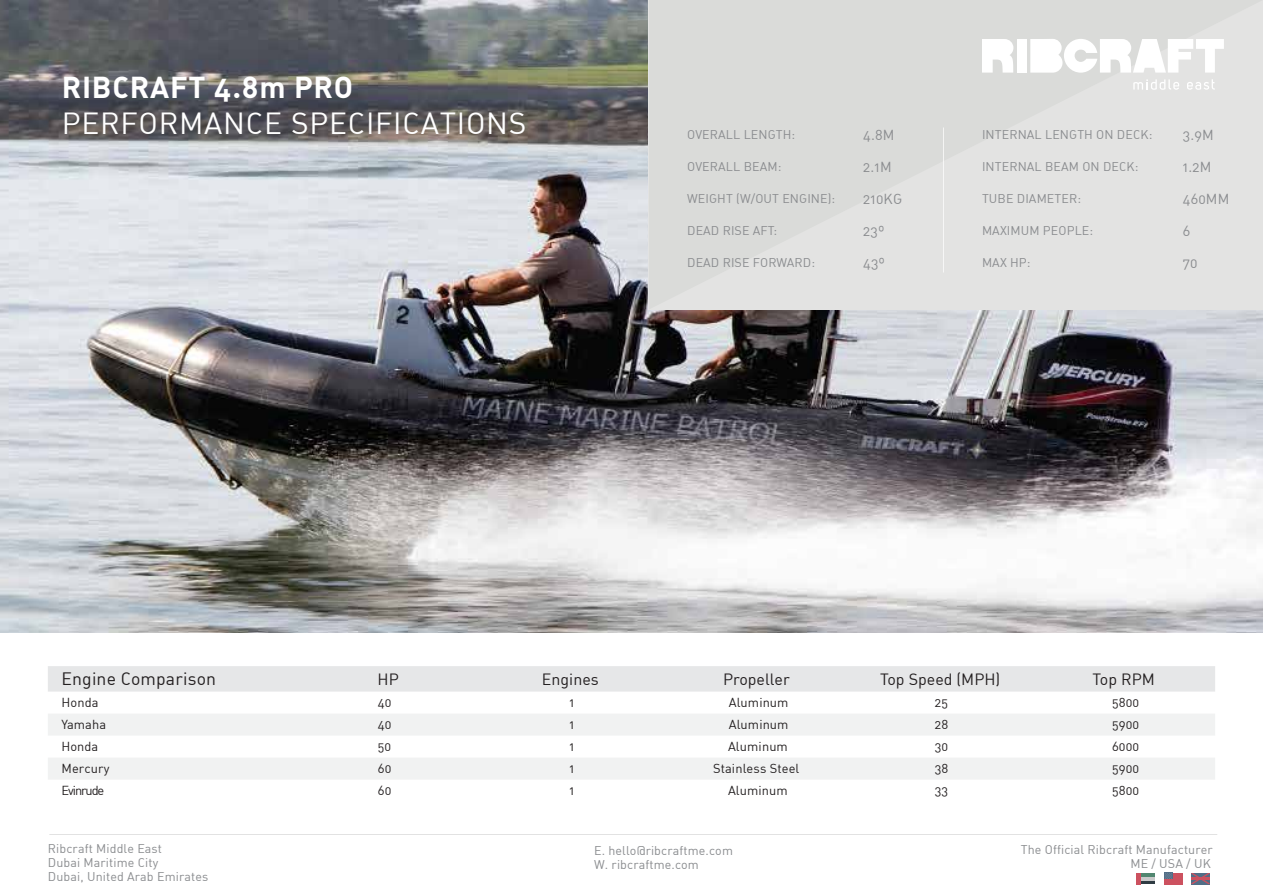
<style>
.page{position:relative;width:1263px;height:893px;background:#fff}
.page>*{position:absolute;margin:0;border:0;box-sizing:border-box;transform-origin:0 0}
.t1{font:29.85px "DIN Regular Alternate";letter-spacing:.025em;color:#fff}
.t2{font:29.85px "DIN Bold Alternate";letter-spacing:.025em;color:#fff}
.t3{font:17.55px "DIN Regular Alternate";letter-spacing:.01em;color:#231f20}
.t4{font:16.05px "DIN Regular Alternate";color:#231f20}
.t5{font:14.25px "DIN Regular Alternate";letter-spacing:.01em;color:#8a8c8f}
.t6{font:12.75px "DIN Regular Alternate";letter-spacing:.01em;color:#231f20}
.t7{font:12.75px "DIN Regular Alternate";letter-spacing:-.08em;color:#231f20}
.t8{font:12.45px/14px "DIN Regular Alternate";letter-spacing:.01em;color:#8a8c8f}
</style>
<div class="page">
<img style="left:0;top:0;width:1263px;height:633px">
<svg style="left:1164px;top:873px;width:18px;height:11px"></svg>
<svg style="left:1191px;top:873px;width:19px;height:11px"></svg>
<hr style="left:1141px;top:873px;width:14px;height:4px;background:#518670">
<svg style="left:1141px;top:880px;width:14px;height:4px"></svg>
<hr style="left:1141px;top:877px;width:14px;height:3px;background:#c9c9ca">
<div style="left:1136px;top:873px;width:5px;height:11px;background:#cc515f"></div>
<hr style="left:49px;top:834px;width:1168px;height:1px;background:#000">
<svg style="left:649px;top:0;width:614px;height:309px;background:#dedfdd"></svg>
<hr style="left:943px;top:128px;width:1px;height:145px;background:#fff">
<div style="left:1017px;top:39px;width:10px;height:34px;background:#fff"></div>
<svg style="left:982px;top:39px;width:31px;height:34px"></svg>
<svg style="left:1030px;top:39px;width:194px;height:34px"></svg>
<svg style="left:1133px;top:79px;width:46px;height:11px"></svg>
<svg style="left:1187px;top:79px;width:28px;height:11px"></svg>
<div style="left:48px;top:666px;width:1167px;height:26px;background:#e6e7e8"></div>
<svg style="left:48px;top:714px;width:1167px;height:65px;fill:#f1f2f2"></svg>
<h1 class="t2" style="left:62px;top:77px;width:293px">RIBCRAFT 4.8m PRO</h1>
<h1 class="t1" style="left:62px;top:110px;width:466px">PERFORMANCE SPECIFICATIONS</h1>
<p class="t8" style="left:687px;top:129px;width:110px">OVERALL LENGTH:</p>
<p class="t5" style="left:863px;top:129px;width:33px">4.8M</p>
<p class="t8" style="left:982px;top:129px;width:172px">INTERNAL LENGTH ON DECK:</p>
<p class="t5" style="left:1183px;top:129px;width:32px">3.9M</p>
<p class="t8" style="left:687px;top:161px;width:96px">OVERALL BEAM:</p>
<p class="t5" style="left:863px;top:161px;width:30px">2.1M</p>
<p class="t8" style="left:982px;top:161px;width:158px">INTERNAL BEAM ON DECK:</p>
<p class="t5" style="left:1183px;top:161px;width:30px">1.2M</p>
<p class="t8" style="left:687px;top:193px;width:150px">WEIGHT (W/OUT ENGINE):</p>
<p class="t5" style="left:863px;top:193px;width:40px">210KG</p>
<p class="t8" style="left:982px;top:193px;width:101px">TUBE DIAMETER:</p>
<p class="t5" style="left:1183px;top:193px;width:48px">460MM</p>
<p class="t8" style="left:687px;top:225px;width:92px">DEAD RISE AFT:</p>
<p class="t5" style="left:863px;top:225px;width:23px">23º</p>
<p class="t8" style="left:982px;top:225px;width:113px">MAXIMUM PEOPLE:</p>
<p class="t5" style="left:1183px;top:225px;width:9px">6</p>
<p class="t8" style="left:687px;top:257px;width:129px">DEAD RISE FORWARD:</p>
<p class="t5" style="left:863px;top:257px;width:23px">43º</p>
<p class="t8" style="left:982px;top:257px;width:50px">MAX HP:</p>
<p class="t5" style="left:1183px;top:257px;width:16px">70</p>
<h2 class="t3" style="left:61px;top:671px;width:156px">Engine Comparison</h2>
<p class="t4" style="left:378px;top:672px;width:23px">HP</p>
<p class="t4" style="left:542px;top:672px;width:58px">Engines</p>
<p class="t4" style="left:723px;top:672px;width:68px">Propeller</p>
<p class="t4" style="left:880px;top:672px;width:122px">Top Speed (MPH)</p>
<p class="t4" style="left:1092px;top:672px;width:64px">Top RPM</p>
<p class="t6" style="left:61px;top:697px;width:39px">Honda</p>
<p class="t6" style="left:378px;top:697px;width:15px">40</p>
<p class="t6" style="left:570px;top:697px;width:6px">1</p>
<p class="t6" style="left:729px;top:697px;width:61px">Aluminum</p>
<p class="t6" style="left:935px;top:697px;width:15px">25</p>
<p class="t6" style="left:1112px;top:697px;width:29px">5800</p>
<p class="t6" style="left:61px;top:719px;width:46px">Yamaha</p>
<p class="t6" style="left:378px;top:719px;width:15px">40</p>
<p class="t6" style="left:570px;top:719px;width:6px">1</p>
<p class="t6" style="left:729px;top:719px;width:61px">Aluminum</p>
<p class="t6" style="left:935px;top:719px;width:15px">28</p>
<p class="t6" style="left:1112px;top:719px;width:29px">5900</p>
<p class="t6" style="left:61px;top:741px;width:38px">Honda</p>
<p class="t6" style="left:378px;top:741px;width:15px">50</p>
<p class="t6" style="left:570px;top:741px;width:6px">1</p>
<p class="t6" style="left:728px;top:741px;width:61px">Aluminum</p>
<p class="t6" style="left:935px;top:741px;width:15px">30</p>
<p class="t6" style="left:1112px;top:741px;width:29px">6000</p>
<p class="t6" style="left:61px;top:763px;width:49px">Mercury</p>
<p class="t6" style="left:378px;top:763px;width:15px">60</p>
<p class="t6" style="left:570px;top:763px;width:6px">1</p>
<p class="t6" style="left:728px;top:785px;width:61px">Aluminum</p>
<p class="t6" style="left:713px;top:763px;width:88px">Stainless Steel</p>
<p class="t6" style="left:935px;top:763px;width:15px">38</p>
<p class="t6" style="left:1112px;top:763px;width:29px">5900</p>
<p class="t7" style="left:61px;top:785px;width:44px">Evinrude</p>
<p class="t6" style="left:378px;top:785px;width:15px">60</p>
<p class="t6" style="left:570px;top:785px;width:6px">1</p>
<p class="t6" style="left:935px;top:785px;width:15px">33</p>
<p class="t6" style="left:1112px;top:785px;width:29px">5800</p>
<p class="t8" style="left:48px;top:842px;width:162px">Ribcraft Middle East<br>Dubai Maritime City<br>Dubai, United Arab Emirates</p>
<p class="t8" style="left:594px;top:845px;width:140px">E. hello@ribcraftme.com<br>W. ribcraftme.com</p>
<p class="t8" style="left:1021px;top:844px;width:193px;text-align:right">The Official Ribcraft Manufacturer<br>ME / USA / UK</p>
</div>
